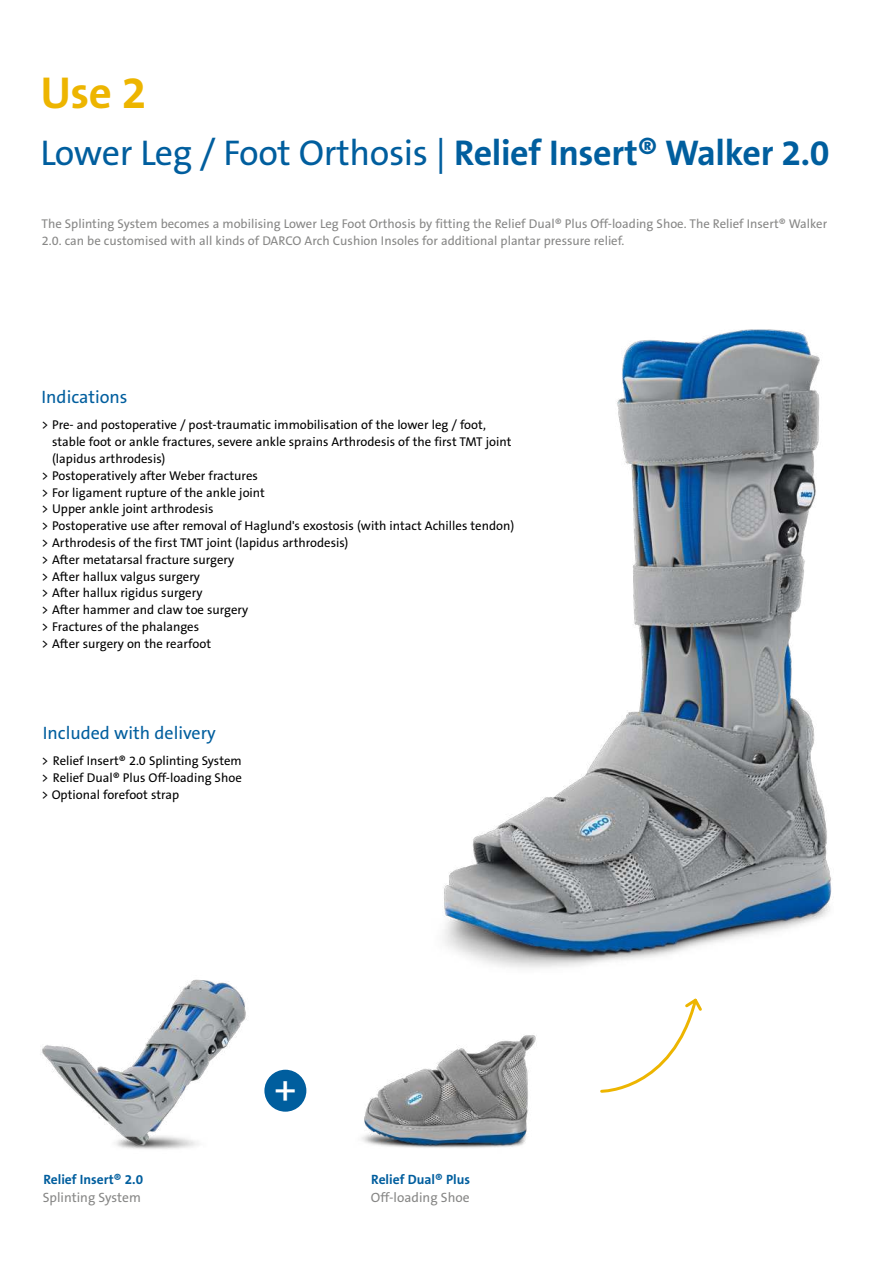
<style>
.page{position:relative;width:893px;height:1263px;background:#fff}
.page>*{position:absolute;margin:0;border:0;box-sizing:border-box;transform-origin:0 0}
.t1{font:700 45px "The Sans B Plus W7";color:#edb500}
.t2{font:40.8px "The Sans B Plus W5 Plain";color:#fff}
.t3{font:36px "The Sans B Plus W5 Plain";letter-spacing:-.01em;color:#005e9e}
.t4{font:18px "The Sans B Plus W5 Plain";color:#005e9e}
.t5{font:700 13.5px "The Sans B Plus W7";color:#005e9e}
.t6{font:13.5px "The Sans B Plus W5 Plain";color:#878786}
.t7{font:12.75px/16.8px "The Sans B Plus W5 Plain";color:#000;text-align:justify}
.t8{font:12.75px/16.8px "The Sans B Plus W5 Plain";color:#878786}
.s1{font-family:"The Sans B Plus W7";font-weight:700}
</style>
<div class="page">
<img style="left:41px;top:979px;width:206px;height:170px">
<img style="left:361px;top:1035px;width:175px;height:113px">
<div style="left:263px;top:1068px;width:45px;height:45px;background:#005e9e;border-radius:50%"></div>
<div style="left:262px;top:1067px;width:47px;height:47px;border:2px solid #fff;border-radius:50%"></div>
<img style="left:444px;top:329px;width:388px;height:639px">
<svg style="left:600px;top:998px;width:102px;height:95px"></svg>
<h1 class="t1" style="left:40px;top:64px;width:108px">Use 2</h1>
<h3 class="t3" style="left:40px;top:130px;width:791px">Lower Leg / Foot Orthosis | <span class="s1">Relief Insert® Walker 2.0</span></h3>
<p class="t8" style="left:41px;top:215px;width:787px">The Splinting System becomes a mobilising Lower Leg Foot Orthosis by fitting the Relief Dual® Plus Off-loading Shoe. The Relief Insert® Walker<br>2.0. can be customised with all kinds of DARCO Arch Cushion Insoles for additional plantar pressure relief.</p>
<h3 class="t4" style="left:42px;top:386px;width:87px">Indications</h3>
<p class="t7" style="left:42px;top:417px;width:446px">&gt; Pre- and postoperative / post-traumatic immobilisation of the lower leg / foot,</p>
<p class="t7" style="left:52px;top:434px;width:461px">stable foot or ankle fractures, severe ankle sprains Arthrodesis of the first TMT joint</p>
<p class="t7" style="left:52px;top:450px;width:115px">(lapidus arthrodesis)</p>
<p class="t7" style="left:42px;top:467px;width:218px">&gt; Postoperatively after Weber fractures</p>
<p class="t7" style="left:42px;top:484px;width:225px">&gt; For ligament rupture of the ankle joint</p>
<p class="t7" style="left:42px;top:501px;width:173px">&gt; Upper ankle joint arthrodesis</p>
<p class="t7" style="left:42px;top:518px;width:474px">&gt; Postoperative use after removal of Haglund's exostosis (with intact Achilles tendon)</p>
<p class="t7" style="left:42px;top:534px;width:308px">&gt; Arthrodesis of the first TMT joint (lapidus arthrodesis)</p>
<p class="t7" style="left:42px;top:551px;width:194px">&gt; After metatarsal fracture surgery</p>
<p class="t7" style="left:42px;top:568px;width:160px">&gt; After hallux valgus surgery</p>
<p class="t7" style="left:42px;top:585px;width:162px">&gt; After hallux rigidus surgery</p>
<p class="t7" style="left:42px;top:602px;width:208px">&gt; After hammer and claw toe surgery</p>
<p class="t7" style="left:42px;top:618px;width:159px">&gt; Fractures of the phalanges</p>
<p class="t7" style="left:42px;top:635px;width:171px">&gt; After surgery on the rearfoot</p>
<h3 class="t4" style="left:43px;top:722px;width:174px">Included with delivery</h3>
<p class="t7" style="left:42px;top:753px;width:202px">&gt; Relief Insert® 2.0 Splinting System &gt; Relief Dual® Plus Off-loading Shoe &gt; Optional forefoot strap</p>
<p class="t5" style="left:43px;top:1171px;width:101px">Relief Insert® 2.0</p>
<p class="t6" style="left:43px;top:1189px;width:100px">Splinting System</p>
<h2 class="t2" style="left:274px;top:1063px;width:24px">+</h2>
<p class="t5" style="left:371px;top:1171px;width:100px">Relief Dual® Plus</p>
<p class="t6" style="left:371px;top:1189px;width:100px">Off-loading Shoe</p>
</div>
